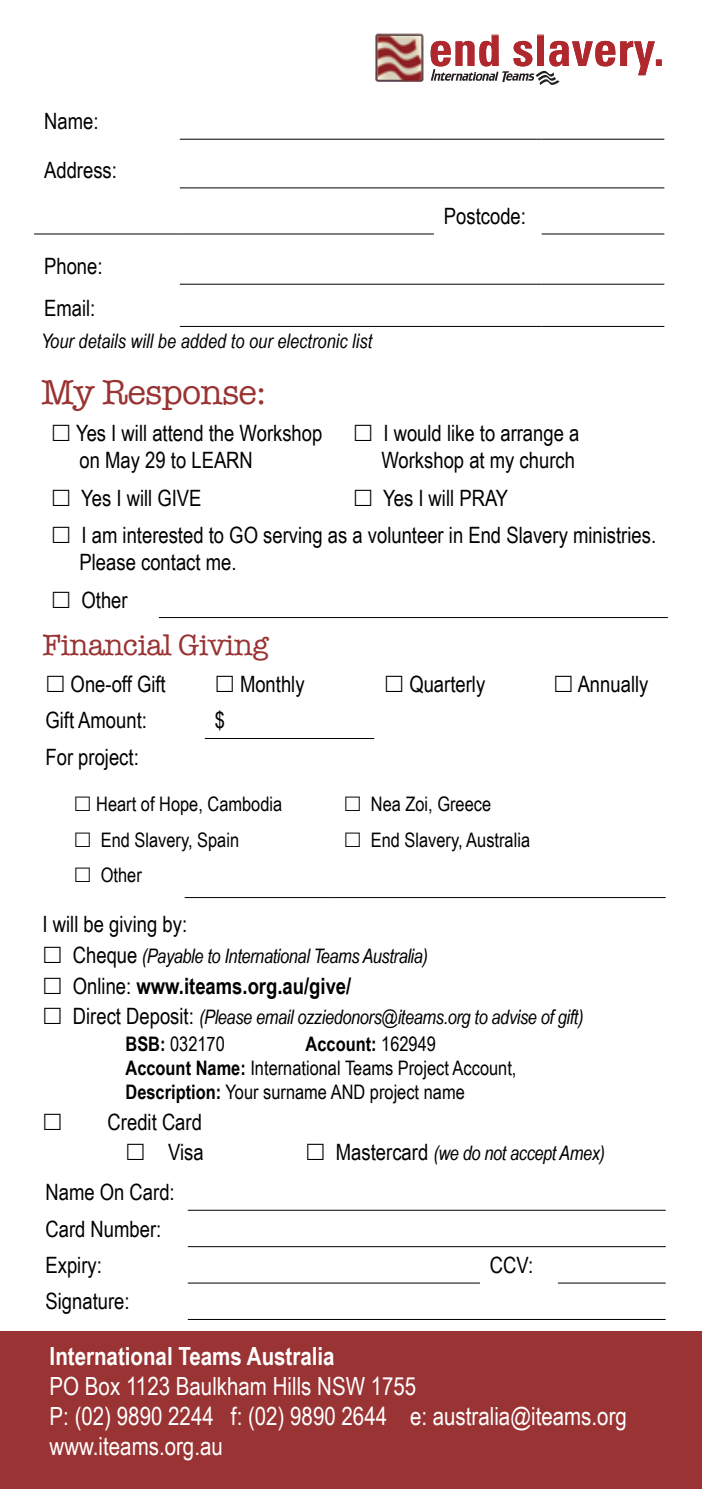
<style>
.page{position:relative;width:702px;height:1489px;background:#fff}
.page>*{position:absolute;margin:0;border:0;box-sizing:border-box;transform-origin:0 0}
.t1{font:35px "American Typewriter";letter-spacing:-.02em;color:#9a3333}
.t2{font:30px "American Typewriter";letter-spacing:-.02em;color:#9a3333}
.t3{font:25px/30px "Arial Narrow";color:#fff}
.t4{font:700 25px "Arial Narrow";color:#fff}
.t5{font:22.5px/36.5px "Arial Narrow";color:#000}
.t6{font:700 22.5px "Arial Narrow";color:#000}
.t7{font:20px/24px "Arial Narrow";color:#000}
.t8{font:italic 20px/27px "Arial Narrow";letter-spacing:-.02em;color:#000}
.t9{font:italic 20px "Arial Narrow";color:#000}
.s1{font-style:normal;font-size:22.5px}
.s2{font-weight:400}
.s3{font-weight:700;font-style:normal}
.s4{font-style:normal}
.s5{font-weight:700}
</style>
<div class="page">
<div style="left:0;top:1331px;width:702px;height:157px;background:#9a3333"></div>
<hr style="left:205px;top:738px;width:169px;height:1px;background:#000">
<hr style="left:185px;top:897px;width:149px;height:1px;background:#000">
<hr style="left:334px;top:897px;width:331px;height:1px;background:#000">
<hr style="left:188px;top:1209px;width:292px;height:1px;background:#000">
<hr style="left:480px;top:1209px;width:78px;height:1px;background:#000">
<hr style="left:558px;top:1209px;width:107px;height:1px;background:#000">
<hr style="left:188px;top:1246px;width:292px;height:1px;background:#000">
<hr style="left:480px;top:1246px;width:78px;height:1px;background:#000">
<hr style="left:558px;top:1246px;width:107px;height:1px;background:#000">
<hr style="left:188px;top:1282px;width:292px;height:1px;background:#000">
<hr style="left:558px;top:1282px;width:107px;height:1px;background:#000">
<hr style="left:188px;top:1318px;width:292px;height:1px;background:#000">
<hr style="left:480px;top:1318px;width:78px;height:1px;background:#000">
<hr style="left:558px;top:1318px;width:107px;height:1px;background:#000">
<hr style="left:180px;top:139px;width:254px;height:1px;background:#000">
<hr style="left:434px;top:139px;width:107px;height:1px;background:#000">
<hr style="left:541px;top:139px;width:123px;height:1px;background:#000">
<hr style="left:180px;top:187px;width:254px;height:1px;background:#000">
<hr style="left:434px;top:187px;width:107px;height:1px;background:#000">
<hr style="left:541px;top:187px;width:123px;height:1px;background:#000">
<hr style="left:34px;top:233px;width:146px;height:1px;background:#000">
<hr style="left:180px;top:233px;width:254px;height:1px;background:#000">
<hr style="left:541px;top:233px;width:123px;height:1px;background:#000">
<hr style="left:180px;top:284px;width:254px;height:1px;background:#000">
<hr style="left:434px;top:284px;width:107px;height:1px;background:#000">
<hr style="left:541px;top:284px;width:123px;height:1px;background:#000">
<hr style="left:180px;top:326px;width:254px;height:1px;background:#000">
<hr style="left:434px;top:326px;width:107px;height:1px;background:#000">
<hr style="left:541px;top:326px;width:123px;height:1px;background:#000">
<hr style="left:159px;top:617px;width:177px;height:1px;background:#000">
<hr style="left:336px;top:617px;width:332px;height:1px;background:#000">
<img style="left:375px;top:34px;width:48px;height:48px">
<img style="left:376px;top:35px;width:46px;height:46px">
<img style="left:377px;top:36px;width:44px;height:44px">
<svg style="left:431px;top:75px;width:215px;height:10px"></svg>
<img style="left:430px;top:35px;width:231px;height:40px">
<p class="t5" style="left:44px;top:96px;width:74px;line-height:48.8px">Name:<br>Address:</p>
<p class="t5" style="left:444px;top:197px;width:84px">Postcode:</p>
<p class="t5" style="left:44px;top:244px;width:60px;line-height:42.2px">Phone:<br>Email:</p>
<p class="t9" style="left:41px;top:327px;width:332px">Your details will be added to our electronic list</p>
<h1 class="t1" style="left:41px;top:365px;width:226px">My Response:</h1>
<p class="t5" style="left:76px;top:419px;width:248px;line-height:27px">Yes I will attend the Workshop on May 29 to LEARN</p>
<p class="t5" style="left:381px;top:419px;width:199px;line-height:27px">I would like to arrange a<br>Workshop at my church</p>
<p class="t5" style="left:81px;top:479px;width:122px">Yes I will GIVE</p>
<p class="t5" style="left:81px;top:478px;width:576px;line-height:37.2px;text-indent:301px">Yes I will PRAY<br>I am interested to GO serving as a volunteer in End Slavery ministries.</p>
<p class="t5" style="left:80px;top:542px;width:158px;line-height:37.2px">Please contact me.<br>Other</p>
<h2 class="t2" style="left:43px;top:622px;width:228px">Financial Giving</h2>
<p class="t5" style="left:71px;top:665px;width:97px">One-off Gift</p>
<p class="t5" style="left:240px;top:665px;width:66px">Monthly</p>
<p class="t5" style="left:409px;top:665px;width:77px">Quarterly</p>
<p class="t5" style="left:577px;top:665px;width:72px">Annually</p>
<p class="t5" style="left:45px;top:701px;width:103px">Gift Amount:</p>
<p class="t5" style="left:215px;top:701px;width:12px">$</p>
<p class="t5" style="left:45px;top:737px;width:95px">For project:</p>
<p class="t7" style="left:96px;top:791px;width:187px">Heart of Hope, Cambodia</p>
<p class="t7" style="left:371px;top:791px;width:122px">Nea Zoi, Greece</p>
<p class="t7" style="left:101px;top:826px;width:140px">End Slavery, Spain</p>
<p class="t7" style="left:371px;top:826px;width:161px">End Slavery, Australia</p>
<p class="t7" style="left:101px;top:862px;width:43px">Other</p>
<p class="t5" style="left:43px;top:905px;width:146px">I will be giving by:</p>
<p class="t8" style="left:73px;top:942px;width:356px"><span class="s1">Cheque</span> (Payable to International Teams Australia)</p>
<p class="t6" style="left:73px;top:968px;width:280px"><span class="s2">Online:</span> www.iteams.org.au/give/</p>
<p class="t8" style="left:125px;top:1003px;width:459px;text-indent:-53px"><span class="s1">Direct Deposit:</span> (Please email ozziedonors@iteams.org to advise of gift)<br><span class="s3">BSB:</span> <span class="s4">032170</span></p>
<p class="t7" style="left:125px;top:1031px;width:392px;text-indent:180px"><span class="s5">Account:</span> 162949<br><span class="s5">Account Name:</span> International Teams Project Account,<br><span class="s5">Description:</span> Your surname AND project name</p>
<p class="t5" style="left:108px;top:1105px;width:97px;line-height:30.5px;text-align:right">Credit Card<br>Visa</p>
<p class="t8" style="left:336px;top:1139px;width:270px"><span class="s1">Mastercard</span> (we do not accept Amex)</p>
<p class="t5" style="left:45px;top:1173px;width:131px">Name On Card:<br>Card Number:<br>Expiry:</p>
<p class="t5" style="left:490px;top:1245px;width:45px">CCV:</p>
<p class="t5" style="left:45px;top:1282px;width:86px">Signature:</p>
<p class="t4" style="left:50px;top:1337px;width:286px">International Teams Australia</p>
<p class="t3" style="left:50px;top:1370px;width:578px">PO Box 1123 Baulkham Hills NSW 1755<br>P: (02) 9890 2244 f: (02) 9890 2644 e: australia@iteams.org www.iteams.org.au</p>
</div>
